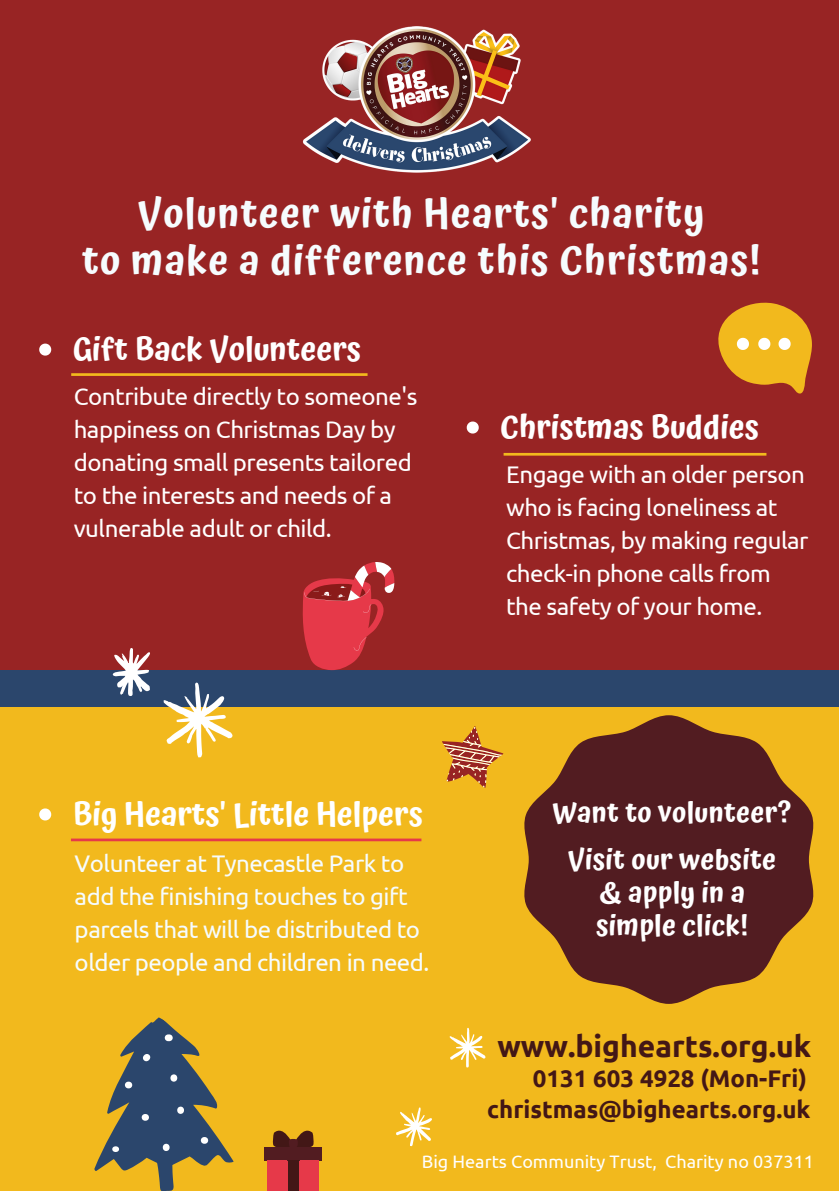
<style>
.page{position:relative;width:839px;height:1191px;background:#fff}
.page>*{position:absolute;margin:0;border:0;box-sizing:border-box;transform-origin:0 0}
.t1{font:600 40px/46.6px "Atma";letter-spacing:.03em;color:#f6fcfe;text-align:center}
.t2{font:600 32px "Atma";color:#fff}
.t3{font:700 30px "Ubuntu";color:#431716}
.t4{font:600 28px/47px "Atma";letter-spacing:.01em;color:#fff;text-align:center}
.t5{font:24px/33px "Ubuntu";letter-spacing:-.02em;color:#fff}
.t6{font:24px/33px "Ubuntu";letter-spacing:-.02em;color:#f6fcfe}
.t7{font:700 24px "Ubuntu";color:#431716}
.t8{font:18px "Ubuntu";color:#fff}
</style>
<div class="page">
<div style="left:0;top:0;width:838px;height:1191px;background:#982424"></div>
<div style="left:0;top:687px;width:838px;height:504px;background:#f2b91d"></div>
<div style="left:0;top:670px;width:838px;height:37px;background:#2b466c"></div>
<svg style="left:442px;top:726px;width:62px;height:62px"></svg>
<svg style="left:303px;top:562px;width:91px;height:108px"></svg>
<svg style="left:94px;top:1017px;width:140px;height:174px"></svg>
<svg style="left:112px;top:648px;width:121px;height:109px"></svg>
<img style="left:303px;top:26px;width:228px;height:147px">
<svg style="left:718px;top:302px;width:94px;height:92px"></svg>
<svg style="left:524px;top:715px;width:290px;height:289px;fill:#521c21"></svg>
<svg style="left:396px;top:1107px;width:36px;height:40px"></svg>
<svg style="left:449px;top:1027px;width:37px;height:41px"></svg>
<svg style="left:272px;top:1130px;width:42px;height:17px"></svg>
<div style="left:265px;top:1147px;width:57px;height:14px;background:#521c21"></div>
<div style="left:267px;top:1161px;width:52px;height:30px;background:#e63949"></div>
<div style="left:288px;top:1161px;width:11px;height:30px;background:#431716"></div>
<svg style="left:39px;top:344px;width:12px;height:12px"></svg>
<svg style="left:466px;top:422px;width:12px;height:12px"></svg>
<svg style="left:39px;top:808px;width:12px;height:12px"></svg>
<svg style="left:71px;top:839px;width:350px;height:2px"></svg>
<svg style="left:71px;top:373px;width:296px;height:3px"></svg>
<svg style="left:503px;top:453px;width:263px;height:3px"></svg>
<h1 class="t1" style="left:82px;top:190px;width:680px">Volunteer with Hearts' charity<br>to make a difference this Christmas!</h1>
<h2 class="t2" style="left:73px;top:330px;width:290px">Gift Back Volunteers</h2>
<p class="t5" style="left:74px;top:379px;width:345px">Contribute directly to someone's happiness on Christmas Day by donating small presents tailored to the interests and needs of a vulnerable adult or child.</p>
<h2 class="t2" style="left:500px;top:408px;width:260px">Christmas Buddies</h2>
<p class="t5" style="left:506px;top:457px;width:304px">Engage with an older person who is facing loneliness at<br>Christmas, by making regular check-in phone calls from the safety of your home.</p>
<h2 class="t2" style="left:73px;top:795px;width:352px">Big Hearts' Little Helpers</h2>
<p class="t6" style="left:75px;top:846px;width:356px">Volunteer at Tynecastle Park to add the finishing touches to gift parcels that will be distributed to older people and children in need.</p>
<p class="t4" style="left:553px;top:789px;width:240px">Want to volunteer?<br>Visit our website</p>
<p class="t4" style="left:596px;top:876px;width:154px;line-height:33px;text-align:left">&amp; apply in a simple click!</p>
<p class="t3" style="left:497px;top:1029px;width:315px">www.bighearts.org.uk</p>
<p class="t7" style="left:487px;top:1095px;width:325px">christmas@bighearts.org.uk</p>
<p class="t7" style="left:533px;top:1065px;width:275px">0131 603 4928 (Mon-Fri)</p>
<p class="t8" style="left:422px;top:1151px;width:394px">Big Hearts Community Trust, Charity no 037311</p>
</div>
